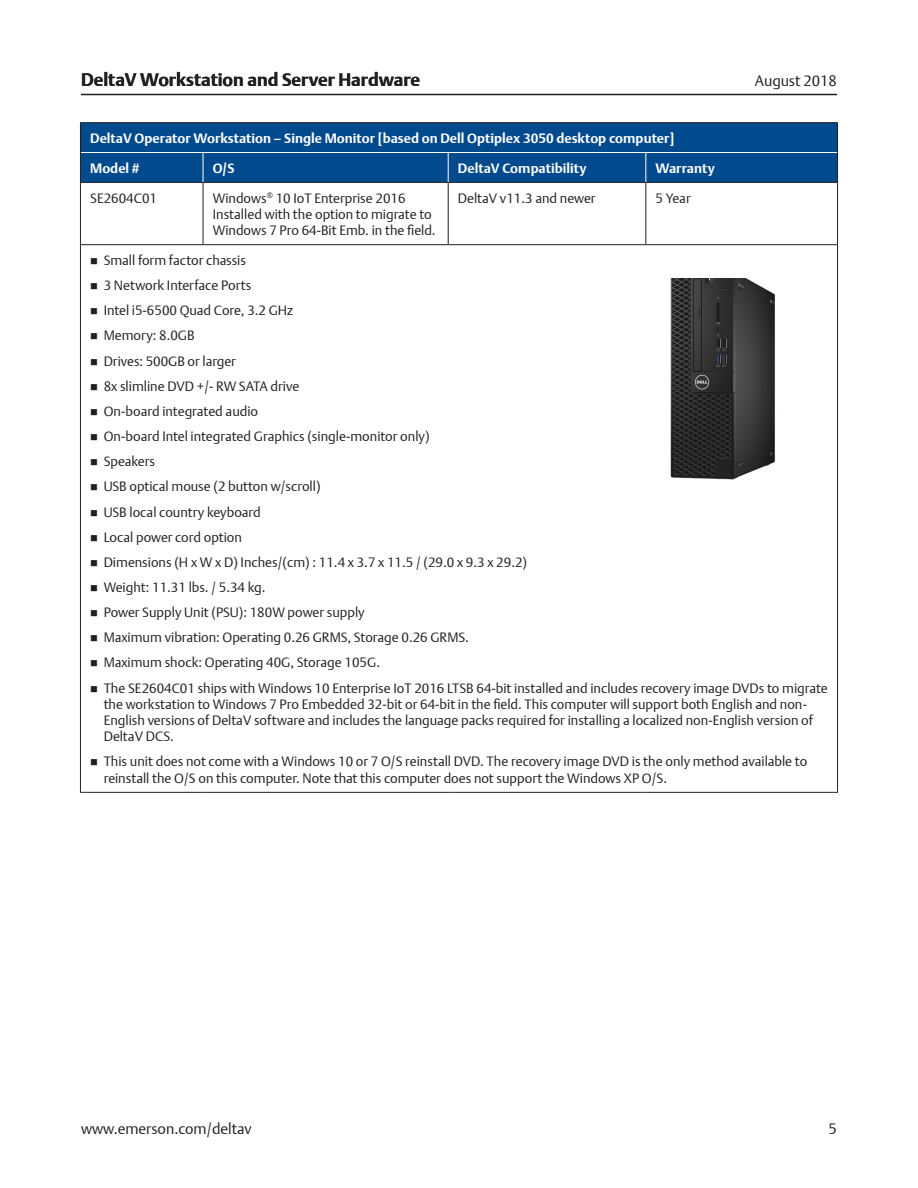
<style>
.page{position:relative;width:918px;height:1188px;background:#fff}
.page>*{position:absolute;margin:0;border:0;box-sizing:border-box;transform-origin:0 0}
.t1{font:700 18px "DTL Argo T";color:#231f20}
.t2{font:15px "DTL Argo T Light";color:#231f20}
.Table_Text{font:13.5px/16.2px "DTL Argo T Light";color:#231f20}
.Table_Header_White{font:700 13.5px "DTL Argo T";color:#fff}
.Table_Title{font:700 13.5px "DTL Argo T";color:#fff}
</style>
<div class="page">
<hr style="left:81px;top:94px;width:756px;height:1px;background:#231f20">
<div style="left:80px;top:123px;width:758px;height:30px;background:#004a8d"></div>
<hr style="left:80px;top:245px;width:1px;height:547px;background:#231f20">
<hr style="left:837px;top:245px;width:1px;height:547px;background:#231f20">
<hr style="left:80px;top:792px;width:123px;height:1px;background:#231f20">
<hr style="left:203px;top:792px;width:245px;height:1px;background:#231f20">
<hr style="left:448px;top:792px;width:198px;height:1px;background:#231f20">
<hr style="left:646px;top:792px;width:192px;height:1px;background:#231f20">
<hr style="left:80px;top:183px;width:1px;height:61px;background:#231f20">
<hr style="left:203px;top:183px;width:1px;height:61px;background:#231f20">
<hr style="left:448px;top:183px;width:1px;height:61px;background:#231f20">
<hr style="left:645px;top:183px;width:1px;height:61px;background:#231f20">
<hr style="left:837px;top:183px;width:1px;height:61px;background:#231f20">
<hr style="left:80px;top:244px;width:123px;height:1px;background:#231f20">
<hr style="left:203px;top:244px;width:245px;height:1px;background:#231f20">
<hr style="left:448px;top:244px;width:198px;height:1px;background:#231f20">
<hr style="left:646px;top:244px;width:192px;height:1px;background:#231f20">
<hr style="left:81px;top:152px;width:122px;height:1px;background:#fff">
<hr style="left:203px;top:152px;width:245px;height:1px;background:#fff">
<hr style="left:448px;top:152px;width:198px;height:1px;background:#fff">
<hr style="left:646px;top:152px;width:191px;height:1px;background:#fff">
<hr style="left:80px;top:122px;width:123px;height:1px;background:#231f20">
<hr style="left:80px;top:123px;width:1px;height:30px;background:#231f20">
<hr style="left:203px;top:122px;width:245px;height:1px;background:#231f20">
<hr style="left:448px;top:122px;width:198px;height:1px;background:#231f20">
<hr style="left:646px;top:122px;width:192px;height:1px;background:#231f20">
<hr style="left:837px;top:123px;width:1px;height:30px;background:#231f20">
<div style="left:80px;top:153px;width:758px;height:29px;background:#004a8d"></div>
<hr style="left:80px;top:182px;width:123px;height:1px;background:#231f20">
<hr style="left:203px;top:182px;width:245px;height:1px;background:#231f20">
<hr style="left:448px;top:182px;width:198px;height:1px;background:#231f20">
<hr style="left:646px;top:182px;width:192px;height:1px;background:#231f20">
<img style="left:670px;top:279px;width:105px;height:201px">
<h1 class="t1" style="left:81px;top:69px;width:341px">DeltaV Workstation and Server Hardware</h1>
<p class="t2" style="left:755px;top:72px;width:84px">August 2018</p>
<p class="Table_Header_White" style="left:90px;top:130px;width:586px">DeltaV Operator Workstation – Single Monitor [based on Dell Optiplex 3050 desktop computer]</p>
<p class="Table_Title" style="left:90px;top:160px;width:51px">Model #</p>
<p class="Table_Title" style="left:213px;top:160px;width:23px">O/S</p>
<p class="Table_Title" style="left:458px;top:160px;width:130px">DeltaV Compatibility</p>
<p class="Table_Title" style="left:656px;top:160px;width:61px">Warranty</p>
<p class="Table_Text" style="left:90px;top:190px;width:68px">SE2604C01</p>
<p class="Table_Text" style="left:213px;top:190px;width:224px">Windows<sup>®</sup> 10 IoT Enterprise 2016<br>Installed with the option to migrate to<br>Windows 7 Pro 64-Bit Emb. in the field.</p>
<p class="Table_Text" style="left:458px;top:190px;width:139px">DeltaV v11.3 and newer</p>
<p class="Table_Text" style="left:656px;top:190px;width:37px">5 Year</p>
<p class="Table_Text" style="left:104px;top:252px;width:144px">Small form factor chassis</p>
<p class="Table_Text" style="left:104px;top:277px;width:149px">3 Network Interface Ports</p>
<p class="Table_Text" style="left:104px;top:302px;width:191px">Intel i5-6500 Quad Core, 3.2 GHz</p>
<p class="Table_Text" style="left:104px;top:327px;width:92px">Memory: 8.0GB</p>
<p class="Table_Text" style="left:104px;top:353px;width:134px">Drives: 500GB or larger</p>
<p class="Table_Text" style="left:104px;top:378px;width:197px">8x slimline DVD +/- RW SATA drive</p>
<p class="Table_Text" style="left:104px;top:403px;width:156px">On-board integrated audio</p>
<p class="Table_Text" style="left:104px;top:428px;width:327px">On-board Intel integrated Graphics (single-monitor only)</p>
<p class="Table_Text" style="left:104px;top:453px;width:53px">Speakers</p>
<p class="Table_Text" style="left:104px;top:478px;width:218px">USB optical mouse (2 button w/scroll)</p>
<p class="Table_Text" style="left:104px;top:504px;width:159px">USB local country keyboard</p>
<p class="Table_Text" style="left:104px;top:529px;width:140px">Local power cord option</p>
<p class="Table_Text" style="left:104px;top:554px;width:425px">Dimensions (H x W x D) Inches/(cm) : 11.4 x 3.7 x 11.5 / (29.0 x 9.3 x 29.2)</p>
<p class="Table_Text" style="left:104px;top:579px;width:163px">Weight: 11.31 lbs. / 5.34 kg.</p>
<p class="Table_Text" style="left:104px;top:604px;width:263px">Power Supply Unit (PSU): 180W power supply</p>
<p class="Table_Text" style="left:104px;top:629px;width:367px">Maximum vibration: Operating 0.26 GRMS, Storage 0.26 GRMS.</p>
<p class="Table_Text" style="left:104px;top:654px;width:278px">Maximum shock: Operating 40G, Storage 105G.</p>
<p class="Table_Text" style="left:104px;top:680px;width:726px">The SE2604C01 ships with Windows 10 Enterprise IoT 2016 LTSB 64-bit installed and includes recovery image DVDs to migrate the workstation to Windows 7 Pro Embedded 32-bit or 64-bit in the field. This computer will support both English and non-English versions of DeltaV software and includes the language packs required for installing a localized non-English version of DeltaV DCS.</p>
<p class="Table_Text" style="left:104px;top:753px;width:705px">This unit does not come with a Windows 10 or 7 O/S reinstall DVD. The recovery image DVD is the only method available to reinstall the O/S on this computer. Note that this computer does not support the Windows XP O/S.</p>
<p class="t2" style="left:81px;top:1120px;width:172px">www.emerson.com/deltav</p>
<p class="t2" style="left:829px;top:1120px;width:10px">5</p>
</div>
